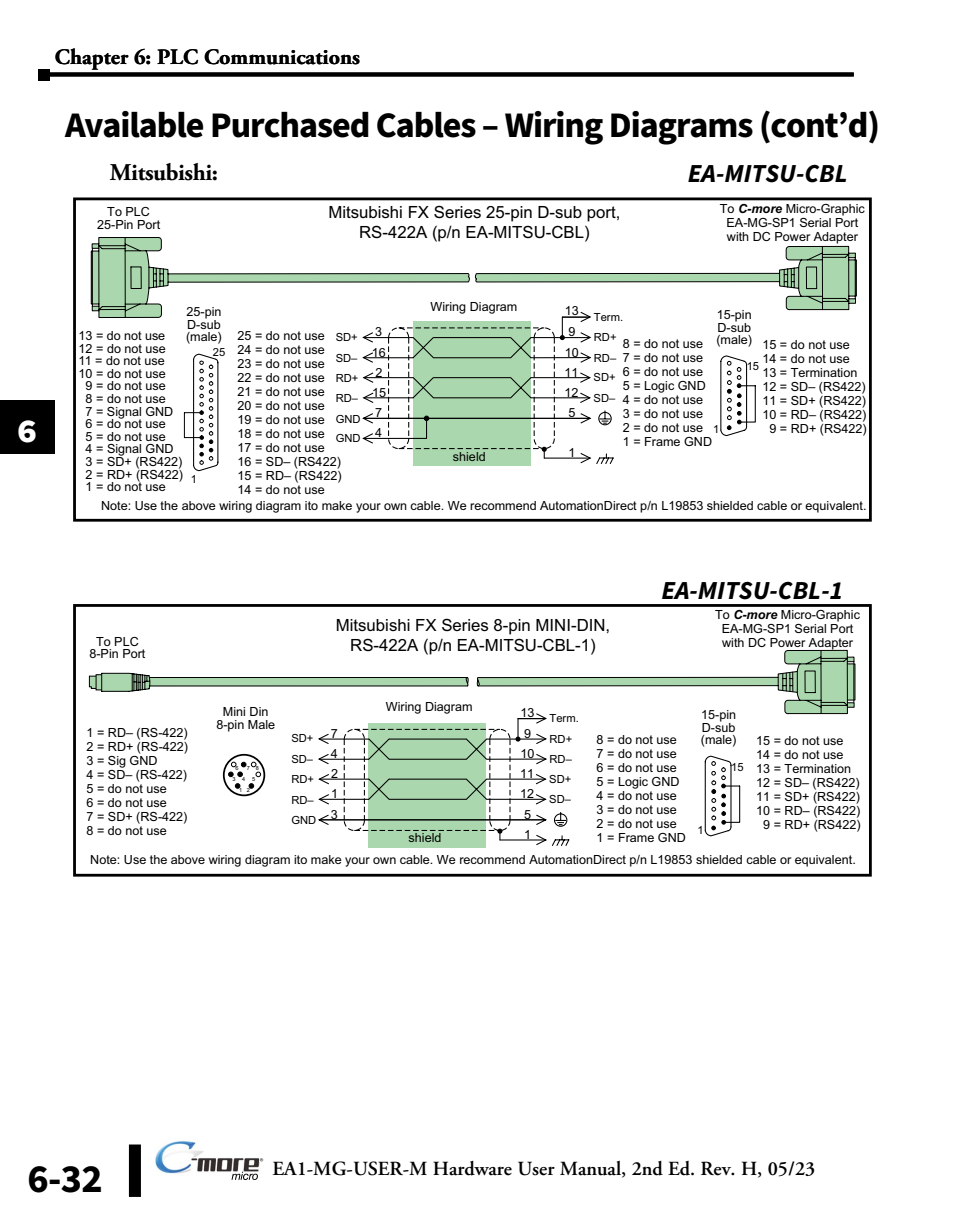
<style>
.page{position:relative;width:972px;height:1224px;background:#fff}
.page>*{position:absolute;margin:0;border:0;box-sizing:border-box;transform-origin:0 0}
.t1{font:700 40px "Source Sans Pro";color:#000}
.t2{font:700 40px "Source Sans Pro";color:#fff}
.t3{font:700 36px "Source Sans Pro";letter-spacing:-.03em;color:#000}
.t4{font:italic 700 26px "Source Sans Pro";color:#000}
.t5{font:700 24px "Adobe Garamond Pro";letter-spacing:-.02em;color:#000}
.t6{font:700 22px "Adobe Garamond Pro";color:#000}
.t7{font:600 20px "Adobe Garamond Pro";color:#000}
.t8{font:16.8px/19.6px "Arial";color:#000;text-align:center}
.t9{font:12.6px/14px "Arial";color:#000}
.t10{font:11.2px/20.6px "Arial";color:#000}
.t11{font:7px "Myriad";color:#000}
.t12{font:5.6px "Arial";color:#000}
.s1{font-weight:700;font-style:italic}
</style>
<div class="page">
<div style="left:129px;top:1145px;width:12px;height:52px;background:#000"></div>
<img style="left:155px;top:1140px;width:105px;height:34px">
<svg style="left:232px;top:1172px;width:26px;height:8px"></svg>
<svg style="left:50px;top:72px;width:804px;height:4px;fill:#000"></svg>
<div style="left:38px;top:69px;width:12px;height:11px;background:#000"></div>
<div style="left:0;top:400px;width:54px;height:54px;background:#000"></div>
<div style="left:73px;top:197px;width:799px;height:325px;border:3px solid #000"></div>
<svg style="left:91px;top:237px;width:766px;height:235px"></svg>
<div style="left:73px;top:604px;width:799px;height:273px;border:3px solid #000"></div>
<svg style="left:89px;top:650px;width:767px;height:197px"></svg>
<h3 class="t6" style="left:55px;top:45px;width:307px">Chapter 6: PLC Communications</h3>
<h1 class="t2" style="left:17px;top:402px;width:22px">6</h1>
<h2 class="t3" style="left:65px;top:101px;width:816px">Available Purchased Cables – Wiring Diagrams (cont’d)</h2>
<h3 class="t5" style="left:110px;top:159px;width:110px">Mitsubishi:</h3>
<h3 class="t8" style="left:328px;top:203px;width:294px">Mitsubishi FX Series 25-pin D-sub port,<br>RS-422A (p/n EA-MITSU-CBL)</h3>
<h3 class="t4" style="left:688px;top:156px;width:161px">EA-MITSU-CBL</h3>
<p class="t9" style="left:720px;top:202px;width:146px;text-align:center">To <span class="s1">C-more</span> Micro-Graphic<br>EA-MG-SP1 Serial Port with DC Power Adapter</p>
<p class="t9" style="left:97px;top:205px;width:65px;line-height:12.6px;text-align:center">To PLC<br>25-Pin Port</p>
<p class="t9" style="left:186px;top:305px;width:37px;line-height:12.6px;text-align:justify">25-pin D-sub (male)</p>
<p class="t9" style="left:431px;top:300px;width:88px">Wiring Diagram</p>
<p class="t9" style="left:565px;top:304px;width:16px">13</p>
<p class="t9" style="left:716px;top:308px;width:37px;line-height:12.6px;text-align:justify">15-pin D-sub (male)</p>
<p class="t10" style="left:594px;top:307px;width:31px">Term.</p>
<p class="t9" style="left:372px;top:322px;width:16px;line-height:20px">3<br>16</p>
<p class="t9" style="left:565px;top:322px;width:16px;line-height:20px">9<br>10</p>
<p class="t9" style="left:79px;top:329px;width:88px">13 = do not use</p>
<p class="t9" style="left:79px;top:341px;width:89px">12 = do not use</p>
<p class="t9" style="left:79px;top:354px;width:88px">11 = do not use</p>
<p class="t9" style="left:79px;top:367px;width:89px">10 = do not use</p>
<p class="t9" style="left:86px;top:379px;width:82px">9 = do not use</p>
<p class="t9" style="left:86px;top:392px;width:82px">8 = do not use</p>
<p class="t9" style="left:86px;top:404px;width:89px">7 = Signal GND</p>
<p class="t9" style="left:86px;top:417px;width:82px">6 = do not use</p>
<p class="t9" style="left:86px;top:430px;width:82px">5 = do not use</p>
<p class="t9" style="left:86px;top:442px;width:89px">4 = Signal GND</p>
<p class="t9" style="left:86px;top:455px;width:98px">3 = SD+ (RS422)</p>
<p class="t9" style="left:86px;top:467px;width:99px">2 = RD+ (RS422)</p>
<p class="t9" style="left:86px;top:480px;width:82px">1 = do not use</p>
<p class="t9" style="left:238px;top:329px;width:105px">25 = do not use<br>24 = do not use<br>23 = do not use<br>22 = do not use<br>21 = do not use<br>20 = do not use<br>19 = do not use<br>18 = do not use<br>17 = do not use<br>16 = SD– (RS422)<br>15 = RD– (RS422)<br>14 = do not use</p>
<p class="t10" style="left:336px;top:327px;width:24px">SD+<br>SD–</p>
<p class="t10" style="left:594px;top:327px;width:24px">RD+<br>RD–</p>
<p class="t9" style="left:623px;top:337px;width:91px">8 = do not use<br>7 = do not use<br>6 = do not use<br>5 = Logic GND<br>4 = do not use<br>3 = do not use<br>2 = do not use<br>1 = Frame GND</p>
<p class="t9" style="left:762px;top:338px;width:105px">15 = do not use<br>14 = do not use<br>13 = Termination<br>12 = SD– (RS422)<br>11 = SD+ (RS422)<br>10 = RD– (RS422)</p>
<p class="t10" style="left:213px;top:342px;width:14px">25</p>
<p class="t10" style="left:747px;top:356px;width:14px">15</p>
<p class="t10" style="left:336px;top:367px;width:24px">RD+<br>RD–</p>
<p class="t9" style="left:372px;top:362px;width:16px;line-height:20px">2<br>15</p>
<p class="t9" style="left:565px;top:362px;width:16px;line-height:20px">11<br>12</p>
<p class="t10" style="left:594px;top:367px;width:24px">SD+<br>SD–</p>
<p class="t9" style="left:568px;top:406px;width:9px">5</p>
<p class="t9" style="left:568px;top:446px;width:9px">1</p>
<p class="t9" style="left:375px;top:406px;width:9px">7</p>
<p class="t10" style="left:336px;top:409px;width:26px">GND</p>
<p class="t10" style="left:713px;top:419px;width:8px">1</p>
<p class="t9" style="left:769px;top:422px;width:99px">9 = RD+ (RS422)</p>
<p class="t9" style="left:375px;top:426px;width:9px">4</p>
<p class="t10" style="left:336px;top:428px;width:26px">GND</p>
<p class="t9" style="left:453px;top:449px;width:34px">shield</p>
<p class="t10" style="left:191px;top:469px;width:8px">1</p>
<p class="t9" style="left:101px;top:499px;width:767px">Note: Use the above wiring diagram ito make your own cable. We recommend AutomationDirect p/n L19853 shielded cable or equivalent.</p>
<p class="t9" style="left:89px;top:635px;width:58px;line-height:12.6px;text-align:center">To PLC<br>8-Pin Port</p>
<p class="t9" style="left:87px;top:725px;width:103px">1 = RD– (RS-422)<br>2 = RD+ (RS-422)<br>3 = Sig GND<br>4 = SD– (RS-422)<br>5 = do not use<br>6 = do not use<br>7 = SD+ (RS-422)<br>8 = do not use</p>
<h3 class="t8" style="left:336px;top:615px;width:276px">Mitsubishi FX Series 8-pin MINI-DIN,<br>RS-422A (p/n EA-MITSU-CBL-1)</h3>
<h3 class="t4" style="left:661px;top:573px;width:183px">EA-MITSU-CBL-1</h3>
<p class="t9" style="left:715px;top:608px;width:146px;text-align:center">To <span class="s1">C-more</span> Micro-Graphic<br>EA-MG-SP1 Serial Port with DC Power Adapter</p>
<p class="t9" style="left:216px;top:706px;width:60px;line-height:12.6px;text-align:center">Mini Din<br>8-pin Male</p>
<p class="t12" style="left:236px;top:764px;width:5px">6</p>
<p class="t12" style="left:247px;top:764px;width:14px">7 8</p>
<p class="t12" style="left:232px;top:775px;width:24px">3 4 5</p>
<p class="t12" style="left:239px;top:787px;width:12px">1 2</p>
<p class="t10" style="left:291px;top:728px;width:24px">SD+<br>SD–</p>
<p class="t9" style="left:331px;top:727px;width:9px">7</p>
<p class="t9" style="left:331px;top:747px;width:9px">4</p>
<p class="t9" style="left:386px;top:700px;width:88px">Wiring Diagram</p>
<p class="t9" style="left:521px;top:706px;width:16px">13</p>
<p class="t9" style="left:521px;top:724px;width:16px;line-height:20px">9<br>10</p>
<p class="t10" style="left:550px;top:708px;width:31px">Term.</p>
<p class="t10" style="left:550px;top:729px;width:24px">RD+<br>RD–</p>
<p class="t10" style="left:291px;top:769px;width:24px">RD+<br>RD–</p>
<p class="t9" style="left:331px;top:764px;width:9px;line-height:20px">2<br>1</p>
<p class="t9" style="left:520px;top:764px;width:16px;line-height:20px">11<br>12</p>
<p class="t10" style="left:549px;top:769px;width:24px">SD+<br>SD–</p>
<p class="t10" style="left:291px;top:810px;width:26px">GND</p>
<p class="t9" style="left:331px;top:807px;width:9px">3</p>
<p class="t9" style="left:409px;top:831px;width:34px">shield</p>
<p class="t9" style="left:524px;top:804px;width:9px;line-height:20.2px">5<br>1</p>
<p class="t9" style="left:597px;top:732px;width:91px">8 = do not use<br>7 = do not use<br>6 = do not use<br>5 = Logic GND<br>4 = do not use<br>3 = do not use<br>2 = do not use<br>1 = Frame GND</p>
<p class="t9" style="left:701px;top:709px;width:37px;line-height:12.6px;text-align:justify">15-pin D-sub (male)</p>
<p class="t10" style="left:698px;top:820px;width:8px">1</p>
<p class="t10" style="left:731px;top:757px;width:14px">15</p>
<p class="t9" style="left:756px;top:734px;width:89px">15 = do not use</p>
<p class="t9" style="left:756px;top:748px;width:89px">14 = do not use</p>
<p class="t9" style="left:756px;top:762px;width:96px">13 = Termination</p>
<p class="t9" style="left:756px;top:776px;width:105px">12 = SD– (RS422)</p>
<p class="t9" style="left:756px;top:790px;width:105px">11 = SD+ (RS422)</p>
<p class="t9" style="left:756px;top:804px;width:105px">10 = RD– (RS422)</p>
<p class="t9" style="left:763px;top:818px;width:99px">9 = RD+ (RS422)</p>
<p class="t9" style="left:90px;top:853px;width:767px">Note: Use the above wiring diagram ito make your own cable. We recommend AutomationDirect p/n L19853 shielded cable or equivalent.</p>
<h1 class="t1" style="left:28px;top:1151px;width:77px">6-32</h1>
<p class="t11" style="left:260px;top:1157px;width:5px">®</p>
<h3 class="t7" style="left:273px;top:1158px;width:544px">EA1-MG-USER-M Hardware User Manual, 2nd Ed. Rev. H, 05/23</h3>
</div>
